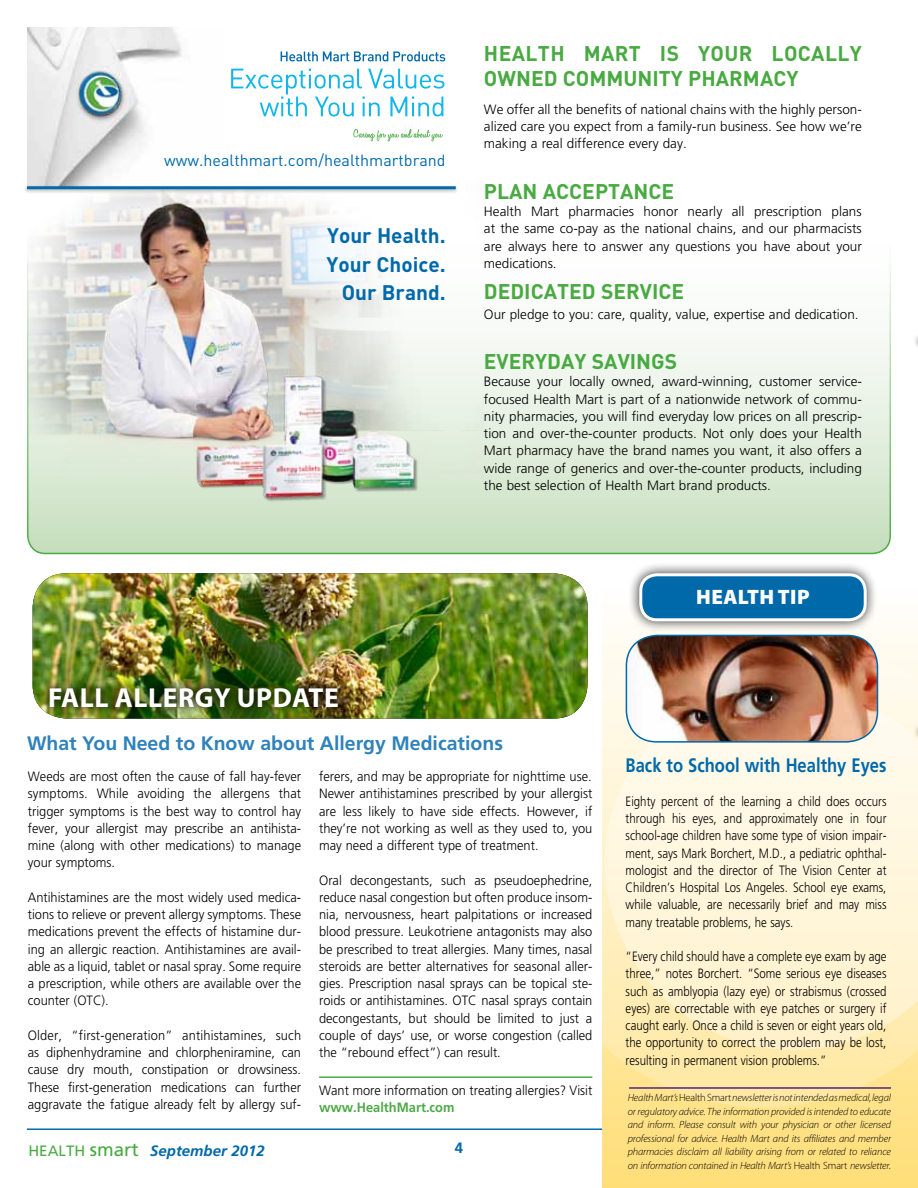
<style>
.page{position:relative;width:918px;height:1188px;background:#fff}
.page>*{position:absolute;margin:0;border:0;box-sizing:border-box;transform-origin:0 0}
.t1{font:700 27.6px "Myriad Pro";letter-spacing:.02em;color:#fff}
.t2{font:700 21px/25.2px "DIN";letter-spacing:.005em;color:#49aa42}
.t3{font:900 21px "Myriad Pro";color:#fff}
.t4{font:700 20.85px/28.7px "DIN";color:#0069aa;text-align:right}
.t5{font:700 19.5px "Frutiger";color:#2f82bb}
.t6{font:700 19.5px "Frutiger";color:#0069aa;scale:.85 1}
.t7{font:16.05px "DIN";color:#0069aa}
.t8{font:italic 700 15px "Frutiger";color:#0069aa}
.t9{font:700 15px "Frutiger";color:#0069aa}
.t10{font:300 13.5px/17.2px "Frutiger";color:#000;text-align:justify;scale:.95 1}
.t11{font:300 13.5px/17.2px "Frutiger";color:#000;text-align:justify}
.t12{font:300 13.5px/17.2px "Frutiger";color:#000;text-align:justify;scale:.85 1}
.t13{font:700 13.5px "Frutiger";color:#4daa48;scale:.95 1}
.t14{font:italic 300 10.5px/13.5px "Myriad Pro";letter-spacing:-.015em;color:#000;text-align:justify}
.s1{font-weight:400;font-style:normal;color:#49aa42}
.s2{font-weight:400;font-style:normal;font-size:18.75px;color:#49aa42}
.s3{font-style:normal}
</style>
<div class="page">
<hr style="left:27px;top:1128px;width:575px;height:2px;background:#0069aa">
<div style="left:913px;top:333px;width:5px;height:17px;background:#000;opacity:.35"></div>
<img style="left:33px;top:573px;width:555px;height:146px">
<hr style="left:319px;top:1076px;width:273px;height:2px;background:#4daa48">
<div style="left:602px;top:590px;width:316px;height:598px;background:#ffe07f"></div>
<svg style="left:602px;top:598px;width:316px;height:532px"></svg>
<svg style="left:602px;top:651px;width:316px;height:418px;background:#fef4d5"></svg>
<div style="left:628px;top:562px;width:250px;height:71px;background:#000;opacity:.75"></div>
<div style="left:641px;top:575px;width:224px;height:45px;background:#0069aa;border-radius:16px"></div>
<div style="left:639px;top:573px;width:228px;height:48px;border:3px solid #fff;border-radius:16px"></div>
<div style="left:40px;top:678px;width:307px;height:38px;background:#000;opacity:.75"></div>
<hr style="left:629px;top:1087px;width:262px;height:2px;background:#4f2683">
<img style="left:626px;top:635px;width:252px;height:107px">
<div style="left:626px;top:635px;width:252px;height:108px;border:2px solid #0069aa;border-radius:31px"></div>
<div style="left:28px;top:184px;width:862px;height:370px;background:linear-gradient(to bottom,#fff,#cde2c5);border-radius:18px"></div>
<img style="left:27px;top:184px;width:466px;height:325px">
<img style="left:27px;top:27px;width:155px;height:158px">
<svg style="left:281px;top:51px;width:164px;height:10px"></svg>
<svg style="left:231px;top:69px;width:213px;height:47px"></svg>
<div style="left:134px;top:123px;width:342px;height:75px;background:#fff"></div>
<div style="left:24px;top:185px;width:435px;height:9px;background:#000;opacity:.3"></div>
<hr style="left:27px;top:186px;width:429px;height:3px;background:#0069aa">
<p class="t7" style="left:164px;top:150px;width:283px">www.healthmart.com/healthmartbrand</p>
<h3 class="t4" style="left:327px;top:220px;width:121px">YOUR HEALTH.<br>YOUR CHOICE.<br>OUR BRAND.</h3>
<h2 class="t2" style="left:484px;top:40px;width:379px">HEALTH MART IS YOUR LOCALLY<br>OWNED COMM UNITY PHARMACY</h2>
<p class="t11" style="left:484px;top:101px;width:379px">We offer all the benefits of national chains with the highly person&shy;alized care you expect from a family-run business. See how we’re making a real difference every day.</p>
<h2 class="t2" style="left:484px;top:178px;width:192px">PLAN ACCEPTANCE</h2>
<p class="t11" style="left:484px;top:203px;width:380px">Health Mart pharmacies honor nearly all prescription plans at the same co-pay as the national chains, and our pharmacists are always here to answer any questions you have about your medications.</p>
<h2 class="t2" style="left:484px;top:278px;width:202px">DEDICATED SERVICE</h2>
<p class="t11" style="left:484px;top:305px;width:376px">Our pledge to you: care, quality, value, expertise and dedication.</p>
<h2 class="t2" style="left:484px;top:348px;width:195px">EVERYDAY SAVINGS</h2>
<p class="t11" style="left:484px;top:373px;width:380px">Because your locally owned, award-winning, customer service&shy;focused Health Mart is part of a nationwide network of commu&shy;nity pharmacies, you will find everyday low prices on all prescrip&shy;tion and over-the-counter products. Not only does your Health Mart pharmacy have the brand names you want, it also offers a wide range of generics and over-the-counter products, including the best selection of Health Mart brand products.</p>
<h2 class="t3" style="left:696px;top:585px;width:115px">Health Tip</h2>
<h1 class="t1" style="left:48px;top:679px;width:30px">FALL</h1>
<h1 class="t1" style="left:115px;top:679px;width:35px">ALLER</h1>
<h1 class="t1" style="left:195px;top:679px;width:114px">GY UPDATE</h1>
<h3 class="t5" style="left:27px;top:732px;width:478px">What You Need to Know about Allergy Medications</h3>
<p class="t10" style="left:28px;top:768px;width:289px">Weeds are most often the cause of fall hay-fever symptoms. While avoiding the allergens that trigger symptoms is the best way to control hay fever, your allergist may prescribe an antihista&shy;mine (along with other medications) to manage your symptoms.</p>
<p class="t10" style="left:28px;top:889px;width:289px">Antihistamines are the most widely used medica&shy;tions to relieve or prevent allergy symptoms. These medications prevent the effects of histamine dur&shy;ing an allergic reaction. Antihistamines are avail&shy;able as a liquid, tablet or nasal spray. Some require a prescription, while others are available over the counter (OTC).</p>
<p class="t10" style="left:28px;top:1027px;width:289px">Older, “first-generation” antihistamines, such as diphenhydramine and chlorpheniramine, can cause dry mouth, constipation or drowsiness.<br>These first-generation medications can further aggravate the fatigue already felt by allergy suf-</p>
<p class="t10" style="left:319px;top:768px;width:289px">ferers, and may be appropriate for nighttime use.<br>Newer antihistamines prescribed by your allergist are less likely to have side effects. However, if they’re not working as well as they used to, you may need a different type of treatment.</p>
<p class="t10" style="left:319px;top:871px;width:289px">Oral decongestants, such as pseudoephedrine, reduce nasal congestion but often produce insom&shy;nia, nervousness, heart palpitations or increased blood pressure. Leukotriene antagonists may also be prescribed to treat allergies. Many times, nasal steroids are better alternatives for seasonal aller&shy;gies. Prescription nasal sprays can be topical ste&shy;roids or antihistamines. OTC nasal sprays contain decongestants, but should be limited to just a couple of days’ use, or worse congestion (called the “rebound effect”) can result.</p>
<p class="t10" style="left:319px;top:1081px;width:289px">Want more information on treating allergies? Visit</p>
<p class="t13" style="left:319px;top:1099px;width:144px">www.HealthMart.com</p>
<p class="t8" style="left:28px;top:1142px;width:238px"><span class="s1">HEALTH</span> <span class="s2">smart</span> September 2012</p>
<p class="t9" style="left:455px;top:1139px;width:10px">4</p>
<h3 class="t6" style="left:626px;top:754px;width:308px">Back to School with Healthy Eyes</h3>
<p class="t12" style="left:626px;top:793px;width:308px">Eighty percent of the learning a child does occurs through his eyes, and approximately one in four school-age children have some type of vision impair&shy;ment, says Mark Borchert, M.D., a pediatric ophthal&shy;mologist and the director of The Vision Center at Children’s Hospital Los Angeles. School eye exams, while valuable, are necessarily brief and may miss many treatable problems, he says.</p>
<p class="t12" style="left:626px;top:948px;width:308px">“Every child should have a complete eye exam by age three,” notes Borchert. “Some serious eye diseases such as amblyopia (lazy eye) or strabismus (crossed eyes) are correctable with eye patches or surgery if caught early. Once a child is seven or eight years old, the opportunity to correct the problem may be lost, resulting in permanent vision problems.”</p>
<p class="t14" style="left:628px;top:1091px;width:265px">Health Mart’s <span class="s3">Health Smart</span> newsletter is not intended as medical, legal or regulatory advice. The information provided is intended to educate and inform. Please consult with your physician or other licensed professional for advice. Health Mart and its affiliates and member pharmacies disclaim all liability arising from or related to reliance on information contained in Health Mart’s <span class="s3">Health Smart</span> newsletter.</p>
</div>
